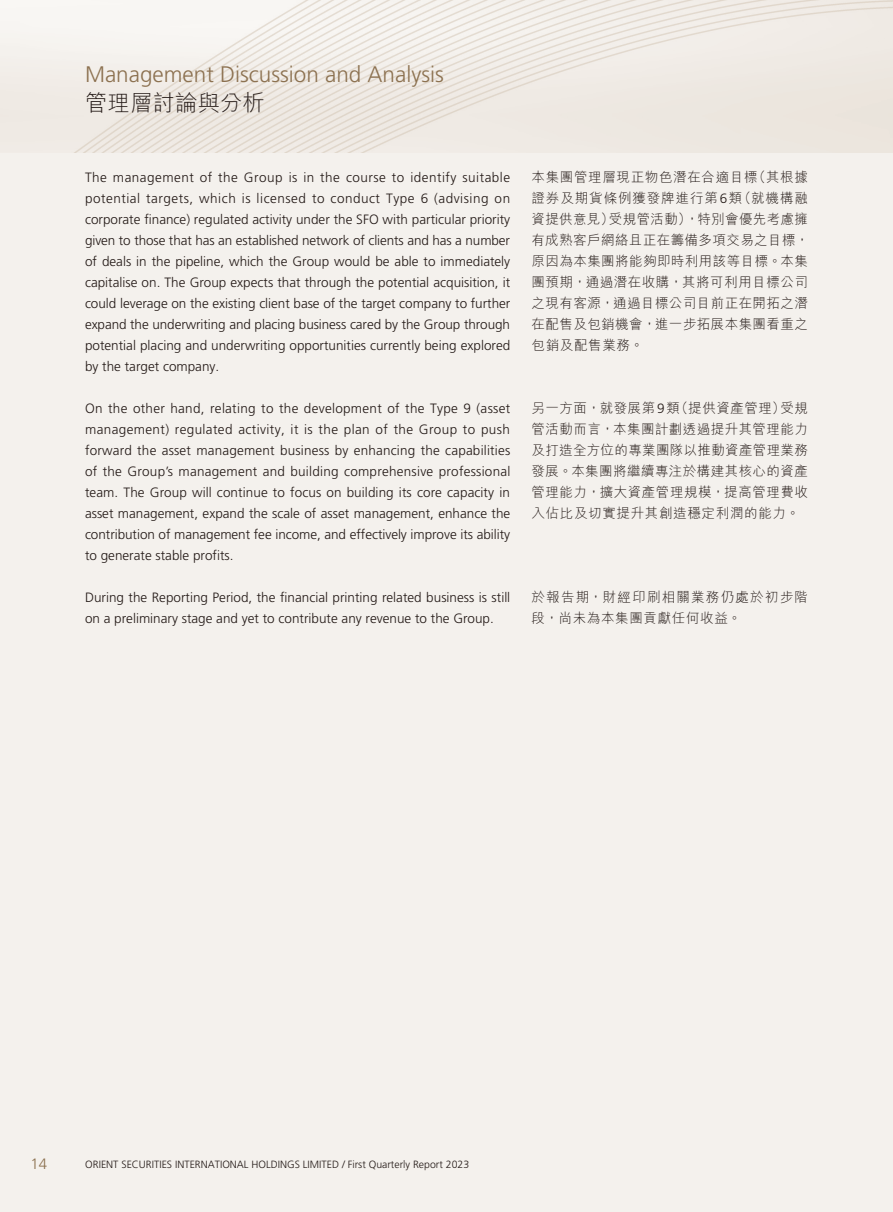
<style>
.page{position:relative;width:893px;height:1212px;background:#fff}
.page>*{position:absolute;margin:0;border:0;box-sizing:border-box;transform-origin:0 0}
.t1{font:300 22.5px "Frutiger LT Std";color:#8c7150}
.t2{font:300 22.5px "M Hei HK";color:#231916}
.t3{font:300 15px "Frutiger LT Std";color:#8c7150}
.t4{font:300 13.5px/21px "Frutiger LT Std";color:#231916;text-align:justify}
.t5{font:300 13.5px/21px "M Hei HK";letter-spacing:.04em;color:#231916;text-align:justify}
.t6{font:300 13.5px/21px "M Hei HK";letter-spacing:.09em;color:#231916}
.t7{font:300 10.5px "Frutiger LT Std";color:#231916}
.s1{font-family:"Frutiger LT Std"}
</style>
<div class="page">
<img style="left:0;top:0;width:893px;height:153px">
<div style="left:0;top:153px;width:893px;height:1059px;background:#f4f1ed"></div>
<h1 class="t1" style="left:85px;top:62px;width:360px">Management Discussion and Analysis</h1>
<h1 class="t2" style="left:85px;top:91px;width:181px">管理層討論與分析</h1>
<p class="t4" style="left:85px;top:167px;width:427px">The management of the Group is in the course to identify suitable potential targets, which is licensed to conduct Type 6 (advising on corporate finance) regulated activity under the SFO with particular priority given to those that has an established network of clients and has a number of deals in the pipeline, which the Group would be able to immediately capitalise on. The Group expects that through the potential acquisition, it could leverage on the existing client base of the target company to further expand the underwriting and placing business cared by the Group through potential placing and underwriting opportunities currently being explored by the target company.</p>
<p class="t4" style="left:85px;top:398px;width:427px">On the other hand, relating to the development of the Type 9 (asset management) regulated activity, it is the plan of the Group to push forward the asset management business by enhancing the capabilities of the Group’s management and building comprehensive professional team. The Group will continue to focus on building its core capacity in asset management, expand the scale of asset management, enhance the contribution of management fee income, and effectively improve its ability to generate stable profits.</p>
<p class="t4" style="left:85px;top:587px;width:427px">During the Reporting Period, the financial printing related business is still on a preliminary stage and yet to contribute any revenue to the Group.</p>
<p class="t5" style="left:531px;top:166px;width:279px">本集團管理層現正物色潛在合適目標（其根據證券及期貨條例獲發牌進行第<span class="s1">6</span>類（就機構融資提供意見）受規管活動），特別會優先考慮擁有成熟客戶網絡且正在籌備多項交易之目標，原因為本集團將能夠即時利用該等目標。本集團預期，通過潛在收購，其將可利用目標公司之現有客源，通過目標公司目前正在開拓之潛在配售及包銷機會，進一步拓展本集團看重之包銷及配售業務。</p>
<p class="t5" style="left:531px;top:398px;width:278px">另一方面，就發展第<span class="s1">9</span>類（提供資產管理）受規管活動而言，本集團計劃透過提升其管理能力及打造全方位的專業團隊以推動資產管理業務發展。本集團將繼續專注於構建其核心的資產管理能力，擴大資產管理規模，提高管理費收入佔比及切實提升其創造穩定利潤的能力。</p>
<p class="t6" style="left:531px;top:587px;width:278px">於報告期，財經印刷相關業務仍處於初步階段，尚未為本集團貢獻任何收益。</p>
<p class="t3" style="left:30px;top:1155px;width:18px">14</p>
<p class="t7" style="left:85px;top:1158px;width:385px">ORIENT SECURITIES INTERNATIONAL HOLDINGS LIMITED / First Quarterly Report 2023</p>
</div>
